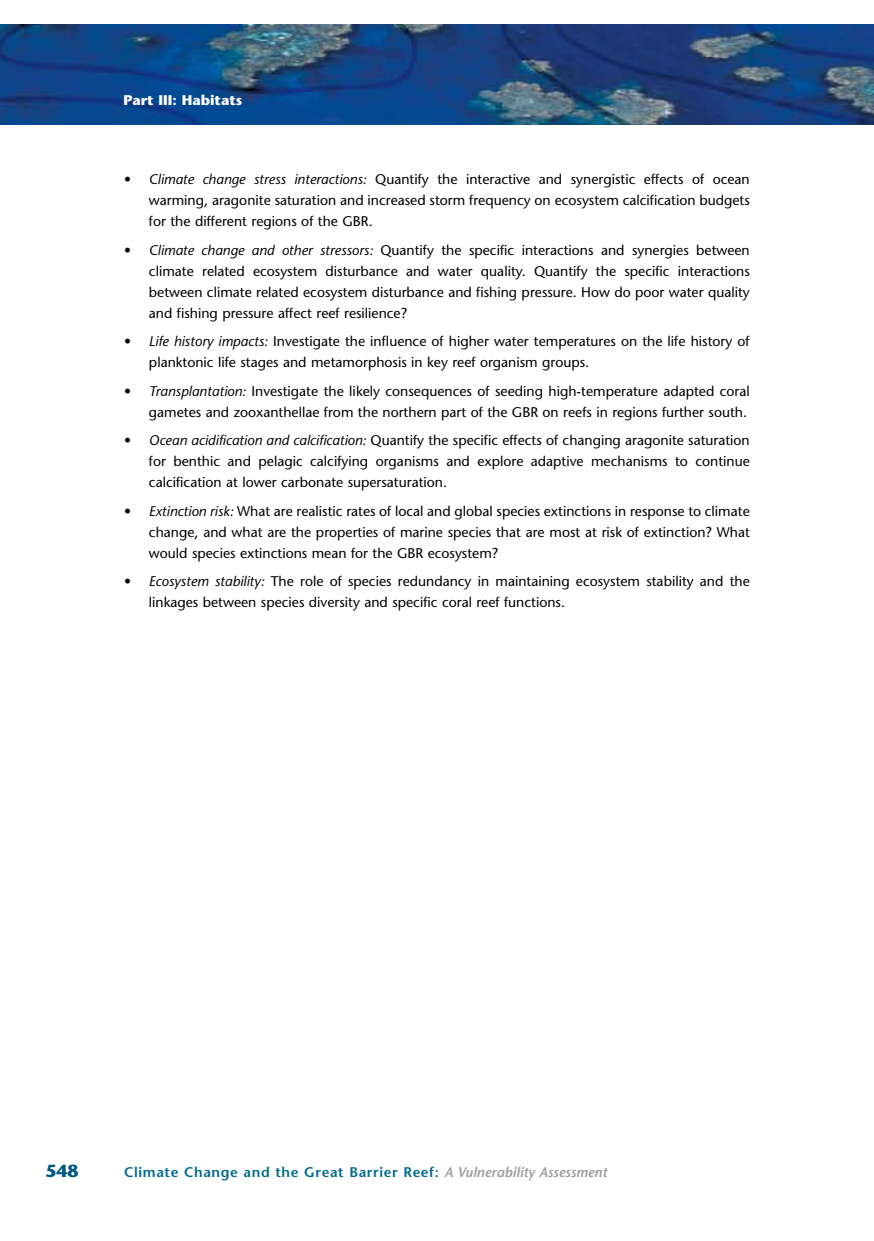
<style>
.page{position:relative;width:874px;height:1241px;background:#fff}
.page>*{position:absolute;margin:0;border:0;box-sizing:border-box;transform-origin:0 0}
.t1{font:700 17.5px "Stone Sans";color:#005782}
.t2{font:14px/21px "Stone Sans";color:#000;text-align:justify}
.t3{font:600 14px "Stone Sans";letter-spacing:.045em;color:#006a8d}
.t4{font:700 14px "Stone Sans";color:#fff}
.s1{font-style:italic}
.s2{font-style:italic;color:#9c9d9f}
</style>
<div class="page">
<img style="left:0;top:25px;width:874px;height:99px">
<p class="t4" style="left:123px;top:92px;width:120px">Part III: Habitats</p>
<p class="t2" style="left:149px;top:169px;width:602px;text-indent:-25px">• <span class="s1">Climate change stress interactions:</span> Quantify the interactive and synergistic effects of ocean warming, aragonite saturation and increased storm frequency on ecosystem calcification budgets for the different regions of the GBR.</p>
<p class="t2" style="left:149px;top:239px;width:602px;text-indent:-25px">• <span class="s1">Climate change and other stressors:</span> Quantify the specific interactions and synergies between climate related ecosystem disturbance and water quality. Quantify the specific interactions between climate related ecosystem disturbance and fishing pressure. How do poor water quality and fishing pressure affect reef resilience?</p>
<p class="t2" style="left:149px;top:331px;width:602px;text-indent:-25px">• <span class="s1">Life history impacts:</span> Investigate the influence of higher water temperatures on the life history of planktonic life stages and metamorphosis in key reef organism groups.</p>
<p class="t2" style="left:124px;top:380px;width:627px;text-align:right">• <span class="s1">Transplantation:</span> Investigate the likely consequences of seeding high-temperature adapted coral gametes and zooxanthellae from the northern part of the GBR on reefs in regions further south.</p>
<p class="t2" style="left:149px;top:430px;width:602px;text-indent:-25px">• <span class="s1">Ocean acidification and calcification:</span> Quantify the specific effects of changing aragonite saturation for benthic and pelagic calcifying organisms and explore adaptive mechanisms to continue calcification at lower carbonate supersaturation.</p>
<p class="t2" style="left:149px;top:500px;width:602px;text-indent:-25px">• <span class="s1">Extinction risk:</span> What are realistic rates of local and global species extinctions in response to climate change, and what are the properties of marine species that are most at risk of extinction? What would species extinctions mean for the GBR ecosystem?</p>
<p class="t2" style="left:149px;top:570px;width:602px;text-indent:-25px">• <span class="s1">Ecosystem stability:</span> The role of species redundancy in maintaining ecosystem stability and the linkages between species diversity and specific coral reef functions.</p>
<p class="t1" style="left:45px;top:1160px;width:35px">548</p>
<p class="t3" style="left:124px;top:1163px;width:484px">Climate Change and the Great Barrier Reef: <span class="s2">A Vulnerability Assessment</span></p>
</div>
